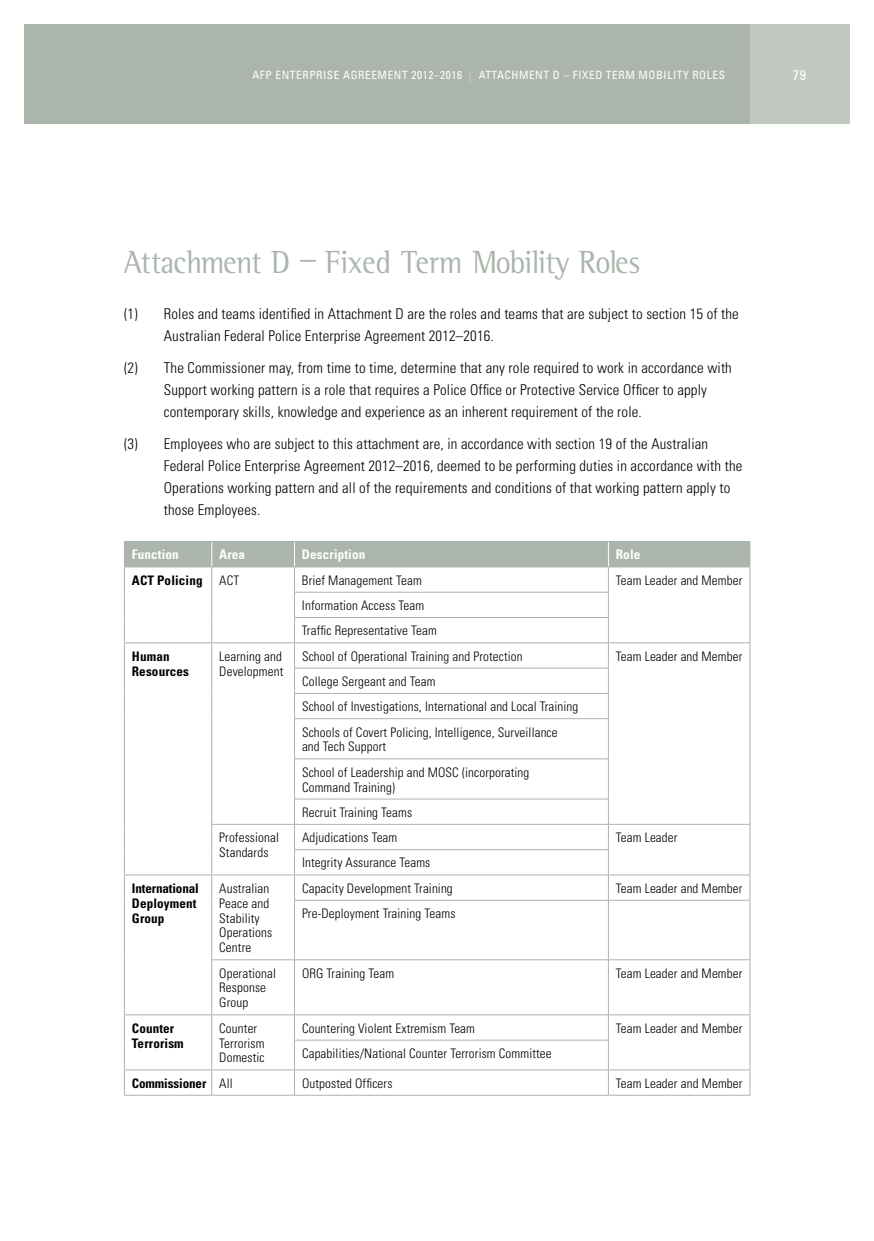
<style>
.page{position:relative;width:874px;height:1241px;background:#fff}
.page>*{position:absolute;margin:0;border:0;box-sizing:border-box;transform-origin:0 0}
.t1{font:31.5px "AFP Serif Pro";letter-spacing:-.03em;color:#abb5ab}
.t2{font:300 condensed 14.88px/21.9px "Univers";letter-spacing:.01em;color:#000}
.t3{font:condensed 14px "Univers";color:#fff}
.t4{font:300 condensed 13.12px/14.9px "Univers";letter-spacing:.01em;color:#000}
.t5{font:700 condensed 13.12px/14.9px "Univers";letter-spacing:.01em;color:#000}
.t6{font:700 condensed 13.12px "Univers";letter-spacing:.01em;color:#fff}
.t7{font:700 condensed 13.12px "Univers";letter-spacing:-.01em;color:#000}
.t8{font:condensed 11.38px "Univers";letter-spacing:.05em;color:#fff}
.s1{color:#d5dad5}
</style>
<div class="page">
<div style="left:749px;top:25px;width:99px;height:99px;background:#c0c8c0"></div>
<div style="left:25px;top:25px;width:724px;height:99px;background:#abb5ab"></div>
<div style="left:124px;top:541px;width:88px;height:26px;background:#abb5ab"></div>
<div style="left:212px;top:541px;width:82px;height:26px;background:#abb5ab"></div>
<div style="left:294px;top:541px;width:314px;height:26px;background:#abb5ab"></div>
<div style="left:608px;top:541px;width:141px;height:26px;background:#abb5ab"></div>
<hr style="left:294px;top:592px;width:314px;height:1px;background:#abb5ab">
<hr style="left:294px;top:617px;width:314px;height:1px;background:#abb5ab">
<hr style="left:124px;top:642px;width:88px;height:1px;background:#abb5ab">
<hr style="left:212px;top:642px;width:82px;height:1px;background:#abb5ab">
<hr style="left:294px;top:642px;width:314px;height:1px;background:#abb5ab">
<hr style="left:608px;top:642px;width:141px;height:1px;background:#abb5ab">
<hr style="left:294px;top:667px;width:314px;height:1px;background:#abb5ab">
<svg style="left:211px;top:542px;width:1px;height:176px"></svg>
<hr style="left:294px;top:693px;width:314px;height:1px;background:#abb5ab">
<svg style="left:294px;top:542px;width:1px;height:176px"></svg>
<hr style="left:211px;top:718px;width:1px;height:40px;background:#abb5ab">
<hr style="left:294px;top:718px;width:314px;height:1px;background:#abb5ab">
<hr style="left:294px;top:718px;width:1px;height:40px;background:#abb5ab">
<hr style="left:607px;top:718px;width:1px;height:40px;background:#abb5ab">
<hr style="left:211px;top:758px;width:1px;height:41px;background:#abb5ab">
<hr style="left:294px;top:758px;width:314px;height:1px;background:#abb5ab">
<hr style="left:294px;top:759px;width:1px;height:39px;background:#abb5ab">
<hr style="left:607px;top:759px;width:1px;height:39px;background:#abb5ab">
<hr style="left:294px;top:798px;width:314px;height:1px;background:#abb5ab">
<hr style="left:211px;top:824px;width:83px;height:1px;background:#abb5ab">
<hr style="left:294px;top:824px;width:314px;height:1px;background:#abb5ab">
<hr style="left:608px;top:824px;width:141px;height:1px;background:#abb5ab">
<hr style="left:294px;top:849px;width:314px;height:1px;background:#abb5ab">
<hr style="left:124px;top:874px;width:88px;height:1px;background:#abb5ab">
<hr style="left:212px;top:874px;width:82px;height:1px;background:#abb5ab">
<svg style="left:211px;top:799px;width:1px;height:101px"></svg>
<hr style="left:294px;top:874px;width:314px;height:1px;background:#abb5ab">
<svg style="left:294px;top:799px;width:1px;height:100px"></svg>
<hr style="left:608px;top:874px;width:141px;height:1px;background:#abb5ab">
<hr style="left:211px;top:900px;width:1px;height:59px;background:#abb5ab">
<hr style="left:294px;top:899px;width:314px;height:1px;background:#abb5ab">
<hr style="left:294px;top:900px;width:1px;height:59px;background:#abb5ab">
<hr style="left:608px;top:899px;width:141px;height:1px;background:#abb5ab">
<hr style="left:607px;top:900px;width:1px;height:59px;background:#abb5ab">
<hr style="left:211px;top:959px;width:83px;height:1px;background:#abb5ab">
<hr style="left:211px;top:959px;width:1px;height:55px;background:#abb5ab">
<hr style="left:294px;top:959px;width:314px;height:1px;background:#abb5ab">
<hr style="left:294px;top:959px;width:1px;height:55px;background:#abb5ab">
<hr style="left:608px;top:959px;width:141px;height:1px;background:#abb5ab">
<hr style="left:607px;top:959px;width:1px;height:55px;background:#abb5ab">
<hr style="left:124px;top:1014px;width:88px;height:1px;background:#abb5ab">
<hr style="left:212px;top:1014px;width:82px;height:1px;background:#abb5ab">
<svg style="left:211px;top:1014px;width:1px;height:25px"></svg>
<hr style="left:294px;top:1014px;width:314px;height:1px;background:#abb5ab">
<hr style="left:608px;top:1014px;width:141px;height:1px;background:#abb5ab">
<hr style="left:211px;top:1039px;width:1px;height:30px;background:#abb5ab">
<hr style="left:294px;top:1039px;width:314px;height:1px;background:#abb5ab">
<hr style="left:124px;top:1069px;width:88px;height:1px;background:#abb5ab">
<hr style="left:212px;top:1069px;width:82px;height:1px;background:#abb5ab">
<svg style="left:211px;top:1069px;width:1px;height:25px"></svg>
<hr style="left:294px;top:1069px;width:314px;height:1px;background:#abb5ab">
<svg style="left:294px;top:1014px;width:1px;height:80px"></svg>
<hr style="left:608px;top:1069px;width:141px;height:1px;background:#abb5ab">
<hr style="left:124px;top:718px;width:1px;height:40px;background:#abb5ab">
<hr style="left:749px;top:718px;width:1px;height:40px;background:#abb5ab">
<hr style="left:124px;top:758px;width:1px;height:41px;background:#abb5ab">
<hr style="left:749px;top:758px;width:1px;height:41px;background:#abb5ab">
<svg style="left:124px;top:799px;width:1px;height:101px"></svg>
<svg style="left:749px;top:799px;width:1px;height:100px"></svg>
<hr style="left:124px;top:900px;width:1px;height:59px;background:#abb5ab">
<hr style="left:749px;top:900px;width:1px;height:59px;background:#abb5ab">
<hr style="left:124px;top:959px;width:1px;height:55px;background:#abb5ab">
<hr style="left:749px;top:959px;width:1px;height:55px;background:#abb5ab">
<svg style="left:124px;top:1014px;width:1px;height:25px"></svg>
<svg style="left:749px;top:1014px;width:1px;height:25px"></svg>
<hr style="left:124px;top:1039px;width:1px;height:30px;background:#abb5ab">
<hr style="left:749px;top:1039px;width:1px;height:30px;background:#abb5ab">
<svg style="left:124px;top:1069px;width:1px;height:25px"></svg>
<svg style="left:749px;top:1069px;width:1px;height:25px"></svg>
<hr style="left:124px;top:1094px;width:88px;height:1px;background:#abb5ab">
<hr style="left:212px;top:1094px;width:82px;height:1px;background:#abb5ab">
<hr style="left:294px;top:1094px;width:314px;height:1px;background:#abb5ab">
<hr style="left:608px;top:1094px;width:141px;height:1px;background:#abb5ab">
<svg style="left:124px;top:567px;width:1px;height:151px"></svg>
<hr style="left:124px;top:566px;width:88px;height:1px;background:#abb5ab">
<hr style="left:294px;top:566px;width:314px;height:1px;background:#abb5ab">
<svg style="left:749px;top:541px;width:1px;height:177px"></svg>
<p class="t8" style="left:252px;top:68px;width:474px">AFP ENTERPRISE AGREEMENT 2012–2016 <span class="s1">|</span> ATTACH MENT D – FIXED TERM M OB ILITY ROLES</p>
<p class="t3" style="left:792px;top:66px;width:15px">79</p>
<h2 class="t1" style="left:124px;top:238px;width:517px">Attachment D – Fixed Term Mobility Roles</h2>
<p class="t2" style="left:164px;top:303px;width:576px;text-indent:-40px">(1) Roles and teams identified in Attachment D are the roles and teams that are subject to section 15 of the<br>Australian Federal Police Enterprise Agreement 2012–2016.</p>
<p class="t2" style="left:164px;top:357px;width:569px;text-indent:-40px">(2) The Commissioner may, from time to time, determine that any role required to work in accordance with<br>Support working pattern is a role that requires a Police Office or Protective Service Officer to apply contemporary skills, knowledge and experience as an inherent requirement of the role.</p>
<p class="t2" style="left:164px;top:432px;width:579px;text-indent:-40px">(3) Employees who are subject to this attachment are, in accordance with section 19 of the Australian Federal Police Enterprise Agreement 2012–2016, deemed to be performing duties in accordance with the Operations working pattern and all of the requirements and conditions of that working pattern apply to those Employees.</p>
<p class="t6" style="left:132px;top:546px;width:48px">Function</p>
<p class="t6" style="left:219px;top:546px;width:27px">Area</p>
<p class="t6" style="left:302px;top:546px;width:65px">Description</p>
<p class="t6" style="left:615px;top:546px;width:26px">Role</p>
<p class="t5" style="left:132px;top:572px;width:72px">ACT Policing</p>
<p class="t4" style="left:219px;top:572px;width:21px">ACT</p>
<p class="t4" style="left:302px;top:572px;width:121px">Brief Management Team</p>
<p class="t4" style="left:615px;top:572px;width:128px">Team Leader and Member</p>
<p class="t4" style="left:302px;top:598px;width:124px">Information Access Team</p>
<p class="t4" style="left:302px;top:623px;width:136px">Traffic Representative Team</p>
<p class="t5" style="left:132px;top:648px;width:59px">Human<br>Resources</p>
<p class="t4" style="left:219px;top:648px;width:65px">Learning and<br>Development</p>
<p class="t4" style="left:302px;top:648px;width:222px">School of Operational Training and Protection</p>
<p class="t4" style="left:615px;top:648px;width:128px">Team Leader and Member</p>
<p class="t4" style="left:302px;top:673px;width:135px">College Sergeant and Team</p>
<p class="t4" style="left:302px;top:699px;width:278px">School of Investigations, International and Local Training</p>
<p class="t4" style="left:302px;top:724px;width:257px">Schools of Covert Policing, Intelligence, Surveillance and Tech Support</p>
<p class="t4" style="left:302px;top:764px;width:229px">School of Leadership and MOSC (incorporating<br>Command Training)</p>
<p class="t4" style="left:302px;top:804px;width:112px">Recruit Training Teams</p>
<p class="t4" style="left:219px;top:830px;width:61px">Professional<br>Standards</p>
<p class="t4" style="left:302px;top:830px;width:97px">Adjudications Team</p>
<p class="t4" style="left:615px;top:830px;width:63px">Team Leader</p>
<p class="t4" style="left:302px;top:855px;width:130px">Integrity Assurance Teams</p>
<p class="t5" style="left:132px;top:880px;width:68px">International<br>Deployment<br>Group</p>
<p class="t4" style="left:219px;top:880px;width:54px">Australian<br>Peace and<br>Stability<br>Operations<br>Centre</p>
<p class="t4" style="left:302px;top:880px;width:152px">Capacity Development Training</p>
<p class="t4" style="left:615px;top:880px;width:128px">Team Leader and Member</p>
<p class="t4" style="left:302px;top:905px;width:155px">Pre-Deployment Training Teams</p>
<p class="t4" style="left:219px;top:965px;width:58px">Operational<br>Response<br>Group</p>
<p class="t4" style="left:302px;top:965px;width:93px">ORG Training Team</p>
<p class="t4" style="left:615px;top:965px;width:128px">Team Leader and Member</p>
<p class="t5" style="left:132px;top:1020px;width:53px">Counter<br>Terrorism</p>
<p class="t4" style="left:219px;top:1020px;width:47px">Counter<br>Terrorism<br>Domestic</p>
<p class="t4" style="left:302px;top:1020px;width:174px">Countering Violent Extremism Team</p>
<p class="t4" style="left:615px;top:1020px;width:128px">Team Leader and Member</p>
<p class="t4" style="left:302px;top:1045px;width:251px">Capabilities/National Counter Terrorism Committee</p>
<p class="t7" style="left:132px;top:1074px;width:76px">Commissioner</p>
<p class="t4" style="left:219px;top:1075px;width:15px">All</p>
<p class="t4" style="left:302px;top:1075px;width:92px">Outposted Officers</p>
<p class="t4" style="left:615px;top:1075px;width:128px">Team Leader and Member</p>
</div>
